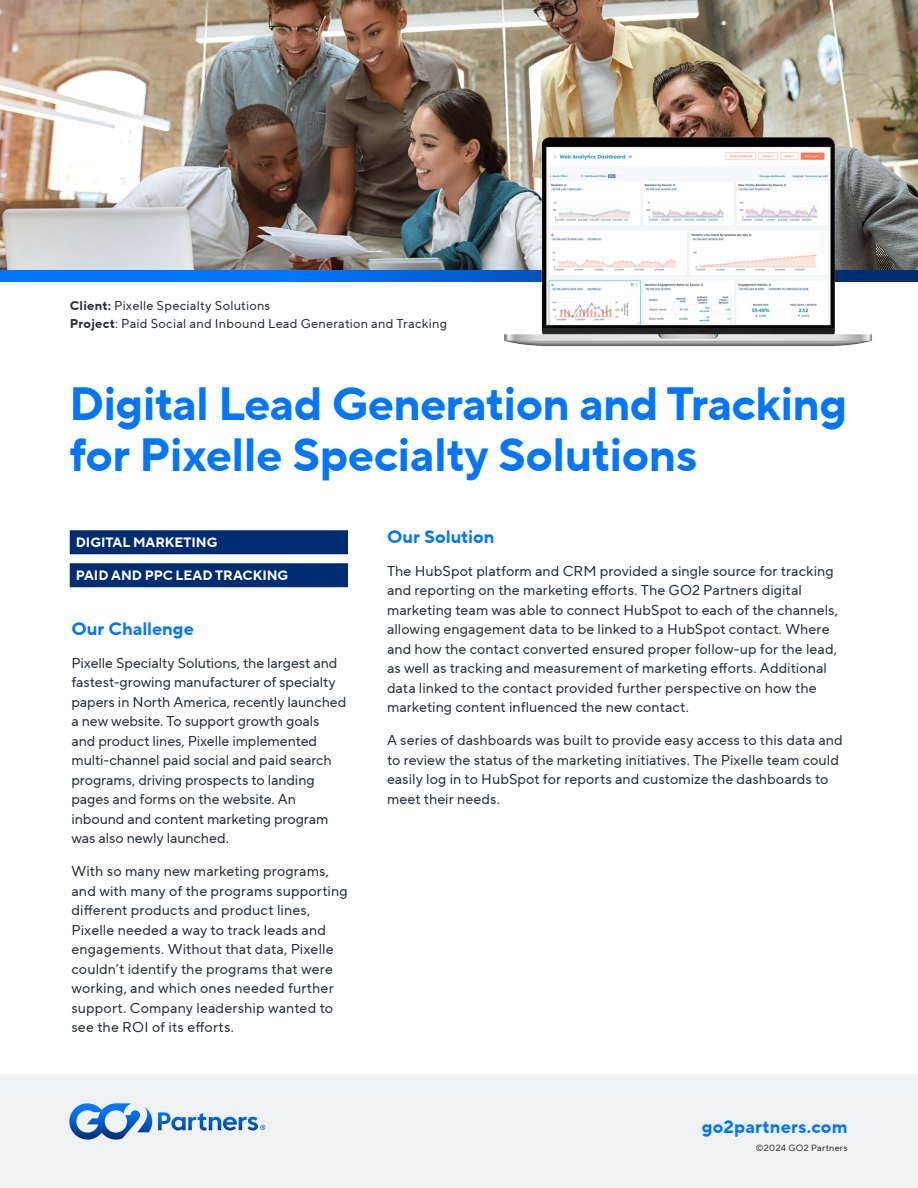
<style>
.page{position:relative;width:918px;height:1188px;background:#fff}
.page>*{position:absolute;margin:0;border:0;box-sizing:border-box;transform-origin:0 0}
.t1{font:700 46.5px/51px "TT Norms Pro";letter-spacing:-.015em;color:#0076ff}
.t2{font:700 18px "TT Norms Pro";color:#0076ff}
.t3{font:14.25px/19.5px "TT Norms Pro";letter-spacing:.005em;color:#272f3d}
.t4{font:700 13.5px "TT Norms Pro";letter-spacing:-.005em;color:#fff}
.t5{font:12.75px/18px "TT Norms Pro";letter-spacing:.02em;color:#292e35}
.t6{font:9px "TT Norms Pro";letter-spacing:.035em;color:#292e35}
.s1{font-weight:700}
</style>
<div class="page">
<svg style="left:0;top:270px;width:918px;height:12px;background:#006cec"></svg>
<div style="left:0;top:1074px;width:918px;height:114px;background:#eff1f2"></div>
<img style="left:0;top:0;width:918px;height:270px">
<div style="left:70px;top:563px;width:278px;height:24px;background:#002d72"></div>
<div style="left:70px;top:530px;width:278px;height:24px;background:#002d72"></div>
<svg style="left:69px;top:1103px;width:83px;height:37px"></svg>
<svg style="left:158px;top:1112px;width:107px;height:19px"></svg>
<img style="left:492px;top:99px;width:400px;height:247px">
<p class="t5" style="left:70px;top:297px;width:379px"><span class="s1">Client:</span> Pixelle Specialty Solutions<br><span class="s1">Project</span>: Paid Social and Inbound Lead Generation and Tracking</p>
<h1 class="t1" style="left:69px;top:378px;width:780px">Digital Lead Generation and Tracking for Pixelle Specialty Solutions</h1>
<p class="t4" style="left:76px;top:532px;width:143px">DIGITAL MARKETING</p>
<p class="t4" style="left:76px;top:566px;width:214px">PAID AND PPC LEAD TRACKING</p>
<p class="t2" style="left:71px;top:615px;width:124px">Our Challenge</p>
<p class="t3" style="left:71px;top:653px;width:276px">Pixelle Specialty Solutions, the largest and fastest-growing manufacturer of specialty papers in North America, recently launched a new website. To support growth goals and product lines, Pixelle implemented multi-channel paid social and paid search programs, driving prospects to landing pages and forms on the website. An inbound and content marketing program was also newly launched.</p>
<p class="t3" style="left:71px;top:861px;width:278px">With so many new marketing programs, and with many of the programs supporting different products and product lines, Pixelle needed a way to track leads and engagements. Without that data, Pixelle couldn’t identify the programs that were working, and which ones needed further support. Company leadership wanted to see the ROI of its efforts.</p>
<p class="t2" style="left:387px;top:523px;width:109px">Our Solution</p>
<p class="t3" style="left:387px;top:561px;width:452px">The HubSpot platform and CRM provided a single source for tracking and reporting on the marketing efforts. The GO2 Partners digital marketing team was able to connect HubSpot to each of the channels, allowing engagement data to be linked to a HubSpot contact. Where and how the contact converted ensured proper follow-up for the lead, as well as tracking and measurement of marketing efforts. Additional data linked to the contact provided further perspective on how the marketing content influenced the new contact.</p>
<p class="t3" style="left:387px;top:731px;width:457px">A series of dashboards was built to provide easy access to this data and to review the status of the marketing initiatives. The Pixelle team could easily log in to HubSpot for reports and customize the dashboards to meet their needs.</p>
<p class="t2" style="left:702px;top:1113px;width:147px">go2partners.com</p>
<p class="t6" style="left:756px;top:1142px;width:93px">©2024 GO2 Partners</p>
</div>
